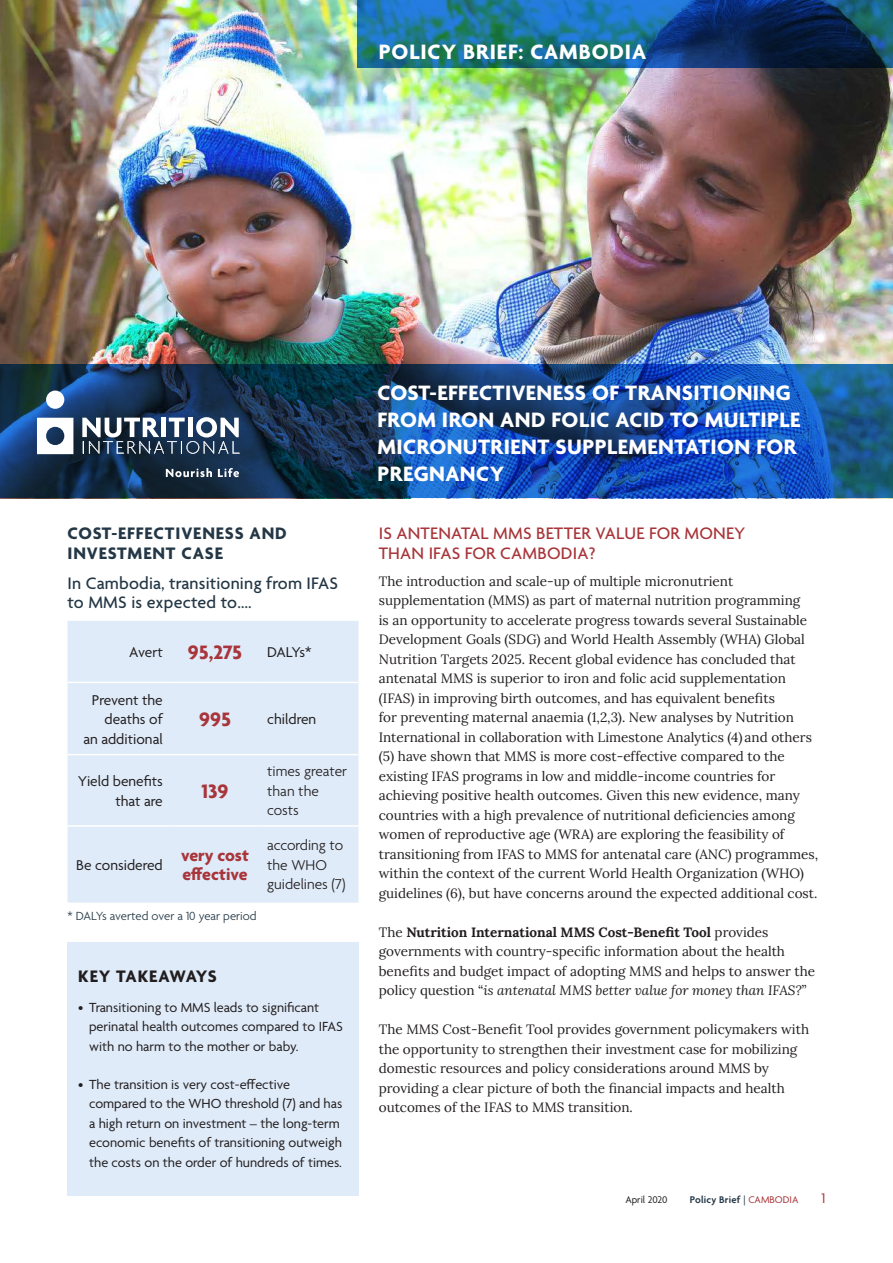
<style>
.page{position:relative;width:893px;height:1263px;background:#fff}
.page>*{position:absolute;margin:0;border:0;box-sizing:border-box;transform-origin:0 0}
.t1{font:700 22.5px/27px "Agenda";letter-spacing:.02em;color:#fff}
.t2{font:700 22.5px "Agenda";letter-spacing:.04em;color:#fff}
.t3{font:700 21px "Agenda";color:#a8353a}
.t4{font:500 18px/20.2px "Agenda";letter-spacing:.01em;color:#a8353a}
.t5{font:500 18px/19.5px "Agenda";letter-spacing:.01em;color:#243746}
.t6{font:700 18px/20.2px "Agenda";letter-spacing:.05em;color:#243746}
.t7{font:700 18px/19.5px "Agenda";color:#a8353a}
.t8{font:700 18px "Agenda";letter-spacing:.03em;color:#221e1f}
.t9{font:15.3px/19.5px "Agenda";color:#221e1f;text-align:right}
.t10{font:300 15.3px/19.5px "Agenda";color:#221e1f}
.t11{font:15.3px "Agenda";letter-spacing:-.02em;color:#221e1f}
.t12{font:15px "Agenda";color:#a8353a}
.t13{font:14.25px/19.5px "Agenda";color:#221e1f}
.t14{font:13.5px/19.5px "Lora";color:#221e1f}
.t15{font:300 12.75px "Agenda";color:#243746}
.t16{font:600 10.5px "Agenda";letter-spacing:.02em;color:#243746}
.t17{font:10.5px "Agenda";color:#221e1f}
.s1{font-weight:700;font-size:21px;color:#a8353a}
.s2{font-weight:700}
.s3{font-style:italic}
.s4{font-weight:400}
.s5{font-weight:400;color:#a8353a}
</style>
<div class="page">
<img style="left:0;top:0;width:893px;height:364px">
<img style="left:0;top:364px;width:893px;height:134px">
<svg style="left:357px;top:0;width:536px;height:68px;background:#155781"></svg>
<svg style="left:166px;top:468px;width:46px;height:9px"></svg>
<svg style="left:218px;top:468px;width:21px;height:9px"></svg>
<div style="left:46px;top:391px;width:18px;height:18px;background:#fff;border-radius:50%"></div>
<svg style="left:37px;top:418px;width:36px;height:36px"></svg>
<svg style="left:82px;top:417px;width:157px;height:37px"></svg>
<div style="left:68px;top:621px;width:291px;height:282px;background:#dfebf9"></div>
<hr style="left:68px;top:682px;width:101px;height:1px;background:#fff">
<hr style="left:169px;top:682px;width:92px;height:1px;background:#fff">
<hr style="left:261px;top:682px;width:98px;height:1px;background:#fff">
<hr style="left:68px;top:754px;width:101px;height:1px;background:#fff">
<hr style="left:169px;top:754px;width:92px;height:1px;background:#fff">
<hr style="left:261px;top:754px;width:98px;height:1px;background:#fff">
<hr style="left:68px;top:825px;width:101px;height:2px;background:#fff">
<hr style="left:169px;top:825px;width:92px;height:2px;background:#fff">
<hr style="left:261px;top:825px;width:98px;height:2px;background:#fff">
<div style="left:68px;top:942px;width:291px;height:253px;background:#dfebf9"></div>
<h1 class="t2" style="left:379px;top:43px;width:269px">POLICY BRIEF: CAMBODIA</h1>
<h3 class="t6" style="left:68px;top:525px;width:221px">COST-EFFECTIVENESS AND<br>INVESTMENT CASE</h3>
<h3 class="t5" style="left:68px;top:575px;width:272px">In Cambodia, transitioning from IFAS to MMS is expected to….</h3>
<p class="t11" style="left:129px;top:646px;width:184px">Avert <span class="s1">95,275</span> DALYs*</p>
<p class="t9" style="left:83px;top:691px;width:81px">Prevent the deaths of<br>an additional</p>
<h2 class="t3" style="left:199px;top:711px;width:33px">995</h2>
<p class="t9" style="left:267px;top:710px;width:51px">children</p>
<p class="t9" style="left:78px;top:772px;width:87px">Yield benefits that are</p>
<h2 class="t3" style="left:202px;top:783px;width:28px">139</h2>
<p class="t10" style="left:267px;top:763px;width:81px">times greater than the costs</p>
<p class="t9" style="left:76px;top:856px;width:88px">Be considered</p>
<h3 class="t7" style="left:181px;top:847px;width:69px">very cost effective</h3>
<p class="t10" style="left:267px;top:837px;width:80px">according to the WHO guidelines (7)</p>
<p class="t15" style="left:68px;top:911px;width:191px">* DALYs averted over a 10 year period</p>
<h3 class="t8" style="left:78px;top:969px;width:140px">KEY TAKEAWAYS</h3>
<p class="t13" style="left:89px;top:998px;width:255px;text-indent:-11px">• Transitioning to MMS leads to significant perinatal health outcomes compared to IFAS with no harm to the mother or baby.</p>
<p class="t13" style="left:89px;top:1075px;width:255px;text-indent:-11px">• The transition is very cost-effective compared to the WHO threshold (7) and has a high return on investment – the long-term economic benefits of transitioning outweigh the costs on the order of hundreds of times.</p>
<h1 class="t1" style="left:377px;top:381px;width:424px">COST-EFFECTIVENESS OF TRANSITIONING<br>FROM IRON AND FOLIC ACID TO MULTIPLE<br>MICRONUTRIENT SUPPLEMENTATION FOR<br>PREGNANCY</h1>
<h3 class="t4" style="left:379px;top:525px;width:368px">IS ANTENATAL MMS BETTER VALUE FOR MONEY<br>THAN IFAS FOR CAMBODIA?</h3>
<p class="t14" style="left:379px;top:572px;width:441px">The introduction and scale-up of multiple micronutrient supplementation (MMS) as part of maternal nutrition programming<br>is an opportunity to accelerate progress towards several Sustainable Development Goals (SDG) and World Health Assembly (WHA) Global Nutrition Targets 2025. Recent global evidence has concluded that antenatal MMS is superior to iron and folic acid supplementation (IFAS) in improving birth outcomes, and has equivalent benefits<br>for preventing maternal anaemia (1,2,3). New analyses by Nutrition International in collaboration with Limestone Analytics (4) and others (5) have shown that MMS is more cost-effective compared to the existing IFAS programs in low and middle-income countries for achieving positive health outcomes. Given this new evidence, many countries with a high prevalence of nutritional deficiencies among women of reproductive age (WRA) are exploring the feasibility of transitioning from IFAS to MMS for antenatal care (ANC) programmes, within the context of the current World Health Organization (WHO) guidelines (6), but have concerns around the expected additional cost.</p>
<p class="t14" style="left:379px;top:923px;width:438px">The <span class="s2">Nutrition International MMS Cost-Benefit Tool</span> provides governments with country-specific information about the health benefits and budget impact of adopting MMS and helps to answer the policy question “<span class="s3">is antenatal MMS better value for money than IFAS?</span>”</p>
<p class="t14" style="left:379px;top:1019px;width:432px">The MMS Cost-Benefit Tool provides government policymakers with the opportunity to strengthen their investment case for mobilizing domestic resources and policy considerations around MMS by providing a clear picture of both the financial impacts and health outcomes of the IFAS to MMS transition.</p>
<p class="t17" style="left:625px;top:1195px;width:44px">April 2020</p>
<p class="t16" style="left:690px;top:1195px;width:110px">Policy Brief <span class="s4">|</span> <span class="s5">CAMBODIA</span></p>
<p class="t12" style="left:821px;top:1192px;width:5px">1</p>
</div>
